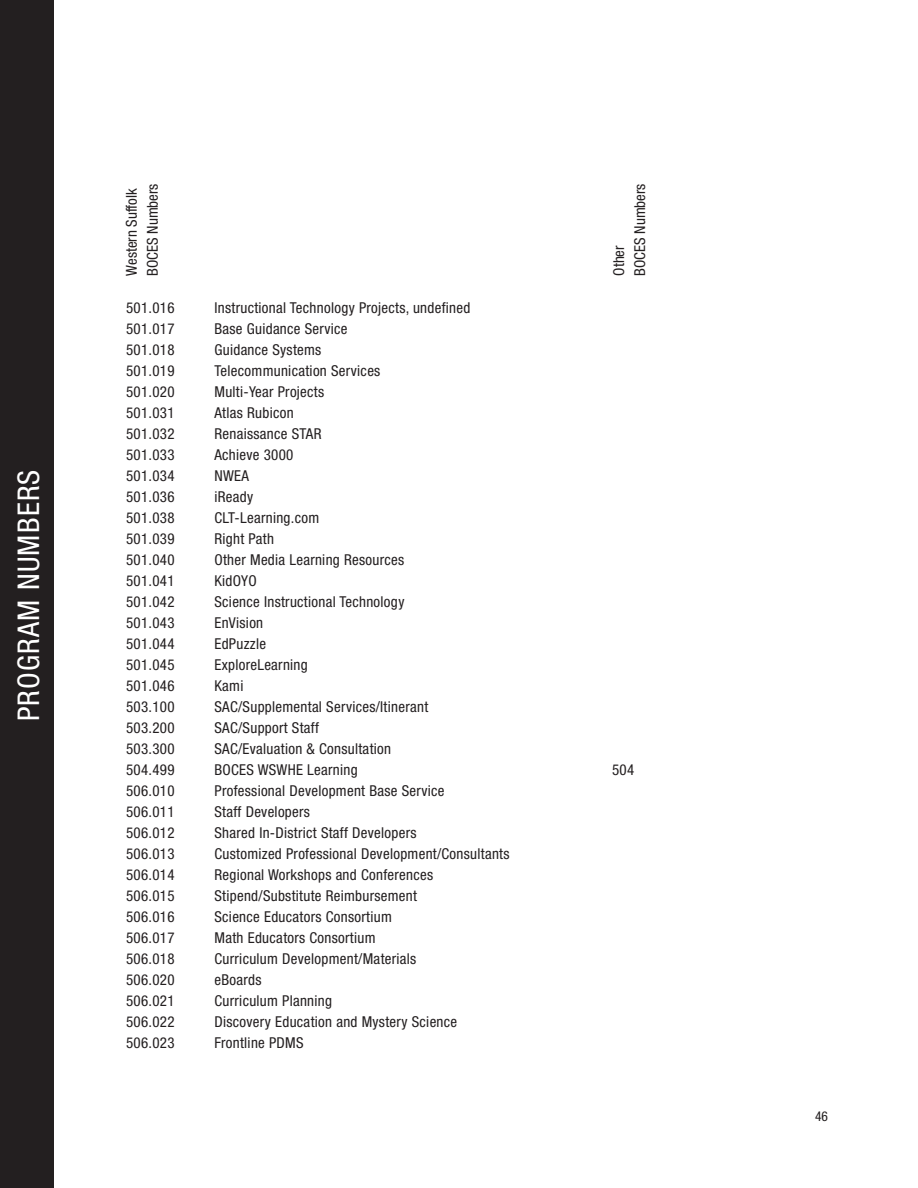
<style>
.page{position:relative;width:918px;height:1188px;background:#fff}
.page>*{position:absolute;margin:0;border:0;box-sizing:border-box;transform-origin:0 0}
.t1{font:condensed 30px "Helvetica Neue LT Std";letter-spacing:.04em;color:#fff}
.t2{font:condensed 15px "Helvetica Neue LT Std";letter-spacing:.02em;color:#231f20}
.t3{font:condensed 15px/21px "Helvetica Neue LT Std";color:#231f20}
.t4{font:condensed 13.5px "Helvetica Neue LT Std";color:#231f20}
</style>
<div class="page">
<div style="left:1px;top:1px;width:52px;height:1186px;background:#231f20"></div>
<div style="left:0;top:0;width:54px;height:1188px;border:2px solid #231f20"></div>
<h1 class="t1" style="left:11px;top:721px;width:253px;rotate:-90deg">PROGRAM NUMBERS</h1>
<p class="t3" style="left:121px;top:276px;width:94px;rotate:-90deg">Western Suffolk<br>BOCES Numbers</p>
<p class="t3" style="left:608px;top:276px;width:94px;rotate:-90deg">Other<br>BOCES Numbers</p>
<p class="t2" style="left:126px;top:299px;width:50px">501.016</p>
<p class="t2" style="left:214px;top:299px;width:257px">Instructional Technology Projects, undefined</p>
<p class="t2" style="left:126px;top:320px;width:50px">501.017</p>
<p class="t2" style="left:214px;top:320px;width:135px">Base Guidance Service</p>
<p class="t2" style="left:126px;top:341px;width:50px">501.018</p>
<p class="t2" style="left:214px;top:341px;width:108px">Guidance Systems</p>
<p class="t2" style="left:126px;top:362px;width:50px">501.019</p>
<p class="t2" style="left:214px;top:362px;width:167px">Telecommunication Services</p>
<p class="t2" style="left:126px;top:383px;width:50px">501.020</p>
<p class="t2" style="left:214px;top:383px;width:111px">Multi-Year Projects</p>
<p class="t2" style="left:126px;top:404px;width:50px">501.031</p>
<p class="t2" style="left:214px;top:404px;width:81px">Atlas Rubicon</p>
<p class="t2" style="left:126px;top:425px;width:50px">501.032</p>
<p class="t2" style="left:214px;top:425px;width:108px">Renaissance STAR</p>
<p class="t2" style="left:126px;top:446px;width:50px">501.033</p>
<p class="t2" style="left:214px;top:446px;width:81px">Achieve 3000</p>
<p class="t2" style="left:126px;top:467px;width:50px">501.034</p>
<p class="t2" style="left:214px;top:467px;width:36px">NWEA</p>
<p class="t2" style="left:126px;top:488px;width:50px">501.036</p>
<p class="t2" style="left:214px;top:488px;width:40px">iReady</p>
<p class="t2" style="left:126px;top:509px;width:50px">501.038</p>
<p class="t2" style="left:214px;top:509px;width:106px">CLT-Learning.com</p>
<p class="t2" style="left:126px;top:530px;width:50px">501.039</p>
<p class="t2" style="left:214px;top:530px;width:61px">Right Path</p>
<p class="t2" style="left:126px;top:551px;width:50px">501.040</p>
<p class="t2" style="left:214px;top:551px;width:191px">Other Media Learning Resources</p>
<p class="t2" style="left:126px;top:572px;width:50px">501.041</p>
<p class="t2" style="left:214px;top:572px;width:44px">KidOYO</p>
<p class="t2" style="left:126px;top:593px;width:50px">501.042</p>
<p class="t2" style="left:214px;top:593px;width:191px">Science Instructional Technology</p>
<p class="t2" style="left:126px;top:614px;width:50px">501.043</p>
<p class="t2" style="left:214px;top:614px;width:50px">EnVision</p>
<p class="t2" style="left:126px;top:635px;width:50px">501.044</p>
<p class="t2" style="left:214px;top:635px;width:53px">EdPuzzle</p>
<p class="t2" style="left:126px;top:656px;width:50px">501.045</p>
<p class="t2" style="left:214px;top:656px;width:95px">ExploreLearning</p>
<p class="t2" style="left:126px;top:677px;width:50px">501.046</p>
<p class="t2" style="left:214px;top:677px;width:30px">Kami</p>
<p class="t2" style="left:126px;top:698px;width:50px">503.100</p>
<p class="t2" style="left:214px;top:698px;width:215px">SAC/Supplemental Services/Itinerant</p>
<p class="t2" style="left:126px;top:719px;width:50px">503.200</p>
<p class="t2" style="left:214px;top:719px;width:106px">SAC/Support Staff</p>
<p class="t2" style="left:126px;top:740px;width:50px">503.300</p>
<p class="t2" style="left:214px;top:740px;width:178px">SAC/Evaluation &amp; Consultation</p>
<p class="t2" style="left:126px;top:761px;width:50px">504.499</p>
<p class="t2" style="left:214px;top:761px;width:145px">BOCES WSWHE Learning</p>
<p class="t2" style="left:612px;top:761px;width:24px">504</p>
<p class="t2" style="left:126px;top:782px;width:50px">506.010</p>
<p class="t2" style="left:214px;top:782px;width:232px">Professional Development Base Service</p>
<p class="t2" style="left:126px;top:803px;width:50px">506.011</p>
<p class="t2" style="left:214px;top:803px;width:97px">Staff Developers</p>
<p class="t2" style="left:126px;top:824px;width:50px">506.012</p>
<p class="t2" style="left:214px;top:824px;width:204px">Shared In-District Staff Developers</p>
<p class="t2" style="left:126px;top:845px;width:50px">506.013</p>
<p class="t2" style="left:214px;top:845px;width:297px">Customized Professional Development/Consultants</p>
<p class="t2" style="left:126px;top:866px;width:50px">506.014</p>
<p class="t2" style="left:214px;top:866px;width:220px">Regional Workshops and Conferences</p>
<p class="t2" style="left:126px;top:887px;width:50px">506.015</p>
<p class="t2" style="left:214px;top:887px;width:204px">Stipend/Substitute Reimbursement</p>
<p class="t2" style="left:126px;top:908px;width:50px">506.016</p>
<p class="t2" style="left:214px;top:908px;width:179px">Science Educators Consortium</p>
<p class="t2" style="left:126px;top:929px;width:50px">506.017</p>
<p class="t2" style="left:214px;top:929px;width:163px">Math Educators Consortium</p>
<p class="t2" style="left:126px;top:950px;width:50px">506.018</p>
<p class="t2" style="left:214px;top:950px;width:203px">Curriculum Development/Materials</p>
<p class="t2" style="left:126px;top:971px;width:50px">506.020</p>
<p class="t2" style="left:214px;top:971px;width:49px">eBoards</p>
<p class="t2" style="left:126px;top:992px;width:50px">506.021</p>
<p class="t2" style="left:214px;top:992px;width:119px">Curriculum Planning</p>
<p class="t2" style="left:126px;top:1013px;width:50px">506.022</p>
<p class="t2" style="left:214px;top:1013px;width:244px">Discovery Education and Mystery Science</p>
<p class="t2" style="left:126px;top:1034px;width:50px">506.023</p>
<p class="t2" style="left:214px;top:1034px;width:91px">Frontline PDMS</p>
<p class="t4" style="left:815px;top:1109px;width:14px">46</p>
</div>
